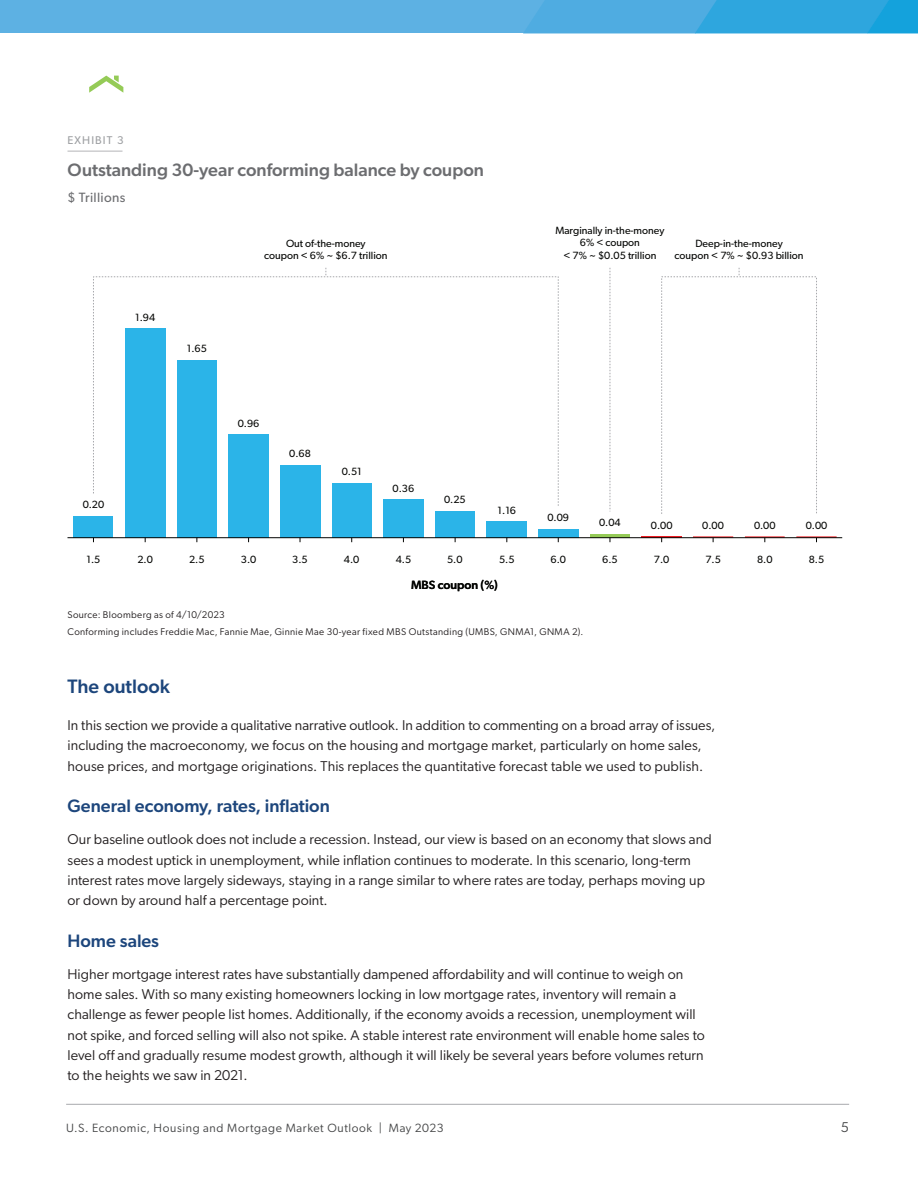
<style>
.page{position:relative;width:918px;height:1188px;background:#fff}
.page>*{position:absolute;margin:0;border:0;box-sizing:border-box;transform-origin:0 0}
.t1{font:500 19.5px "Gibson";color:#1d467c}
.t2{font:500 18px "Gibson";color:#6c6d70}
.t3{font:500 18px "Gibson";color:#1d467c}
.t4{font:14.25px/20.2px "Gibson";letter-spacing:.005em;color:#231f20}
.t5{font:14.25px "Gibson";color:#454647}
.t6{font:13.5px "Gibson";letter-spacing:.025em;color:#6c6d70}
.t7{font:12px "Gibson";letter-spacing:.055em;color:#454647}
.t8{font:500 12px "Gibson";color:#040503}
.t9{font:11.25px "Gibson";letter-spacing:.1em;color:#9d9fa2}
.t10{font:10.5px/12.6px "Gibson";color:#040503;text-align:center}
.t11{font:9.75px/17.1px "Gibson";letter-spacing:.035em;color:#231f20}
</style>
<div class="page">
<hr style="left:66px;top:1104px;width:783px;height:1px;background:#a8a9ad">
<svg style="left:89px;top:76px;width:34px;height:17px"></svg>
<div style="left:0;top:0;width:918px;height:33px;background:#5db1e3"></div>
<svg style="left:524px;top:0;width:394px;height:33px"></svg>
<hr style="left:68px;top:151px;width:55px;height:1px;background:#b4b5b8">
<div style="left:74px;top:516px;width:39px;height:22px;background:#2bb4e8"></div>
<div style="left:125px;top:328px;width:40px;height:210px;background:#2bb4e8"></div>
<div style="left:177px;top:360px;width:40px;height:178px;background:#2bb4e8"></div>
<div style="left:228px;top:434px;width:41px;height:104px;background:#2bb4e8"></div>
<div style="left:280px;top:465px;width:40px;height:73px;background:#2bb4e8"></div>
<div style="left:332px;top:483px;width:40px;height:55px;background:#2bb4e8"></div>
<div style="left:383px;top:499px;width:41px;height:39px;background:#2bb4e8"></div>
<div style="left:435px;top:511px;width:40px;height:27px;background:#2bb4e8"></div>
<div style="left:487px;top:521px;width:40px;height:17px;background:#2bb4e8"></div>
<div style="left:538px;top:529px;width:40px;height:9px;background:#2bb4e8"></div>
<hr style="left:590px;top:534px;width:40px;height:4px;background:#95cb57">
<hr style="left:642px;top:536px;width:40px;height:2px;background:#ee1d23">
<hr style="left:796px;top:536px;width:41px;height:2px;background:#ee1d23">
<hr style="left:745px;top:536px;width:40px;height:2px;background:#ee1d23">
<hr style="left:693px;top:536px;width:40px;height:2px;background:#ee1d23">
<svg style="left:610px;top:268px;width:1px;height:242px"></svg>
<div style="left:661px;top:276px;width:156px;height:238px;border:1px dashed #a8a9ad"></div>
<hr style="left:68px;top:537px;width:774px;height:1px;background:#040503">
<svg style="left:93px;top:276px;width:466px;height:231px"></svg>
<p class="t9" style="left:68px;top:133px;width:58px">EXHIBIT 3</p>
<p class="t2" style="left:68px;top:159px;width:418px">Outstanding 30-year conforming balance by coupon</p>
<p class="t6" style="left:68px;top:190px;width:60px">$ Trillions</p>
<p class="t10" style="left:135px;top:311px;width:22px">1.94</p>
<p class="t10" style="left:187px;top:342px;width:22px">1.65</p>
<p class="t10" style="left:264px;top:237px;width:125px">Out of-the-money<br>coupon &lt; 6% ~ $6.7 trillion</p>
<p class="t10" style="left:83px;top:498px;width:23px">0.20</p>
<p class="t10" style="left:238px;top:417px;width:23px">0.96</p>
<p class="t10" style="left:289px;top:447px;width:23px">0.68</p>
<p class="t10" style="left:342px;top:465px;width:22px">0.51</p>
<p class="t10" style="left:393px;top:482px;width:23px">0.36</p>
<p class="t10" style="left:444px;top:493px;width:23px">0.25</p>
<p class="t10" style="left:498px;top:504px;width:20px">1.16</p>
<p class="t10" style="left:555px;top:224px;width:110px">Marginally in-the-money<br>6% &lt; coupon<br>&lt; 7% ~ $0.05 trillion</p>
<p class="t10" style="left:675px;top:237px;width:130px">Deep-in-the-money<br>coupon &lt; 7% ~ $0.93 billion</p>
<p class="t10" style="left:547px;top:511px;width:23px">0.09</p>
<p class="t10" style="left:599px;top:516px;width:23px">0.04</p>
<p class="t10" style="left:651px;top:519px;width:23px">0.00</p>
<p class="t10" style="left:702px;top:519px;width:23px">0.00</p>
<p class="t10" style="left:754px;top:519px;width:23px">0.00</p>
<p class="t10" style="left:806px;top:519px;width:23px">0.00</p>
<p class="t10" style="left:87px;top:553px;width:15px">1.5</p>
<p class="t10" style="left:137px;top:553px;width:17px">2.0</p>
<p class="t10" style="left:189px;top:553px;width:17px">2.5</p>
<p class="t10" style="left:241px;top:553px;width:17px">3.0</p>
<p class="t10" style="left:292px;top:553px;width:17px">3.5</p>
<p class="t10" style="left:344px;top:553px;width:17px">4.0</p>
<p class="t10" style="left:396px;top:553px;width:17px">4.5</p>
<p class="t10" style="left:447px;top:553px;width:17px">5.0</p>
<p class="t10" style="left:499px;top:553px;width:17px">5.5</p>
<p class="t10" style="left:551px;top:553px;width:17px">6.0</p>
<p class="t10" style="left:602px;top:553px;width:17px">6.5</p>
<p class="t10" style="left:654px;top:553px;width:17px">7.0</p>
<p class="t10" style="left:705px;top:553px;width:17px">7.5</p>
<p class="t10" style="left:757px;top:553px;width:17px">8.0</p>
<p class="t10" style="left:809px;top:553px;width:17px">8.5</p>
<p class="t8" style="left:411px;top:577px;width:88px">MBS coupon (%)</p>
<p class="t11" style="left:68px;top:606px;width:517px">Source: Bloomberg as of 4/10/2023<br>Conforming includes Freddie Mac, Fannie Mae, Ginnie Mae 30-year fixed MBS Outstanding (UMBS, GNMA1, GNMA 2).</p>
<h1 class="t1" style="left:68px;top:675px;width:104px">The outlook</h1>
<p class="t4" style="left:68px;top:715px;width:649px">In this section we provide a qualitative narrative outlook. In addition to commenting on a broad array of issues, including the macroeconomy, we focus on the housing and mortgage market, particularly on home sales, house prices, and mortgage originations. This replaces the quantitative forecast table we used to publish.</p>
<p class="t3" style="left:68px;top:795px;width:264px">General economy, rates, inflation</p>
<p class="t4" style="left:68px;top:829px;width:646px">Our baseline outlook does not include a recession. Instead, our view is based on an economy that slows and sees a modest uptick in unemployment, while inflation continues to moderate. In this scenario, long-term interest rates move largely sideways, staying in a range similar to where rates are today, perhaps moving up or down by around half a percentage point.</p>
<p class="t3" style="left:68px;top:930px;width:93px">Home sales</p>
<p class="t4" style="left:68px;top:964px;width:639px">Higher mortgage interest rates have substantially dampened affordability and will continue to weigh on home sales. With so many existing homeowners locking in low mortgage rates, inventory will remain a challenge as fewer people list homes. Additionally, if the economy avoids a recession, unemployment will not spike, and forced selling will also not spike. A stable interest rate environment will enable home sales to level off and gradually resume modest growth, although it will likely be several years before volumes return to the heights we saw in 2021.</p>
<p class="t7" style="left:66px;top:1121px;width:379px">U.S. Economic, Housing and Mortgage Market Outlook | May 2023</p>
<p class="t5" style="left:841px;top:1118px;width:10px">5</p>
</div>
